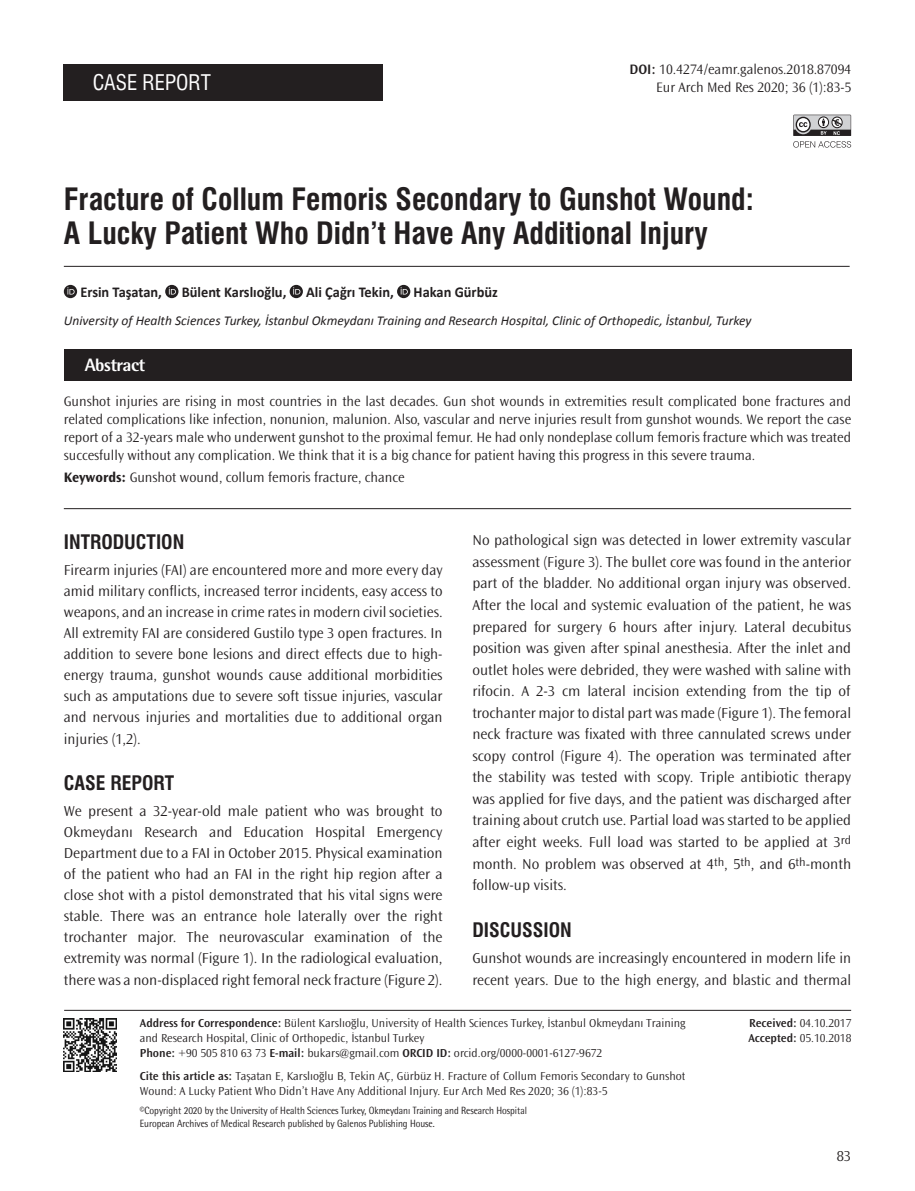
<style>
.page{position:relative;width:915px;height:1191px;background:#fff}
.page>*{position:absolute;margin:0;border:0;box-sizing:border-box;transform-origin:0 0}
.BASLIK{font:30px/34.5px "Swiss Condensed Bold Tr";color:#231f20}
.BASLIK-2{font:21px "Swiss Condensed Tr";color:#fff}
.ARA_BASLIK{font:19.5px "Swiss Condensed Bold Tr";color:#231f20}
.t1{font:800 18px "Rotis Semi Sans Std";letter-spacing:-.025em;color:#fff}
.YAZI{font:300 15px/21.6px "Ocean Sans Std";color:#231f20;text-align:justify}
.YAZARLAR{font:700 15px "Calibri";color:#231f20;scale:.96 1}
.OZET{font:300 14.25px/18px "Ocean Sans Std";color:#231f20;text-align:justify}
.SAYFA_NO{font:300 14.25px "Ocean Sans Std";color:#231f20}
.KURUM{font:italic 13.5px "Calibri";color:#231f20}
.YAZI-2{font:300 12px/15px "Ocean Sans Std";color:#231f20}
.CİTE_AS{font:300 12px/15px "Ocean Sans Std";color:#231f20}
.t2{font:10.5px "Rotis Semi Sans Std";letter-spacing:-.005em;color:#231f20;scale:.9 1}
.s1{font-weight:600}
.s2{font-weight:700}
</style>
<div class="page">
<div style="left:64px;top:349px;width:786px;height:31px;background:#231f20"></div>
<svg style="left:64px;top:285px;width:13px;height:13px"></svg>
<svg style="left:67px;top:287px;width:8px;height:7px"></svg>
<svg style="left:165px;top:285px;width:13px;height:13px"></svg>
<svg style="left:169px;top:287px;width:7px;height:7px"></svg>
<svg style="left:289px;top:285px;width:14px;height:13px"></svg>
<svg style="left:293px;top:287px;width:7px;height:7px"></svg>
<svg style="left:397px;top:285px;width:13px;height:13px"></svg>
<svg style="left:400px;top:287px;width:7px;height:7px"></svg>
<hr style="left:64px;top:266px;width:785px;height:1px;background:#231f20">
<hr style="left:64px;top:1010px;width:786px;height:1px;background:#231f20">
<hr style="left:64px;top:508px;width:786px;height:1px;background:#231f20">
<svg style="left:793px;top:115px;width:57px;height:33px"></svg>
<div style="left:64px;top:64px;width:319px;height:37px;background:#231f20"></div>
<img style="left:63px;top:1018px;width:54px;height:54px">
<p class="BASLIK-2" style="left:93px;top:70px;width:120px">CASE REPORT</p>
<p class="OZET" style="left:629px;top:61px;width:223px"><span class="s1">DOI:</span> 10.4274/eamr.galenos.2018.87094</p>
<p class="SAYFA_NO" style="left:656px;top:80px;width:196px">Eur Arch Med Res 2020; 36 (1):83-5</p>
<p class="BASLIK" style="left:64px;top:182px;width:691px">Fracture of Collum Femoris Secondary to Gunshot Wound:<br>A Lucky Patient Who Didn’t Have Any Additional Injury</p>
<p class="YAZARLAR" style="left:80px;top:282px;width:86px">Ersin Taşatan,</p>
<p class="YAZARLAR" style="left:182px;top:282px;width:110px">Bülent Karslıoğlu,</p>
<p class="YAZARLAR" style="left:306px;top:282px;width:93px">Ali Çağrı Tekin,</p>
<p class="YAZARLAR" style="left:413px;top:282px;width:89px">Hakan Gürbüz</p>
<p class="KURUM" style="left:64px;top:312px;width:689px">University of Health Sciences Turkey, İstanbul Okmeydanı Training and Research Hospital, Clinic of Orthopedic, İstanbul, Turkey</p>
<p class="t1" style="left:85px;top:353px;width:62px">Abstract</p>
<p class="OZET" style="left:64px;top:392px;width:788px">Gunshot injuries are rising in most countries in the last decades. Gun shot wounds in extremities result complicated bone fractures and related complications like infection, nonunion, malunion. Also, vascular and nerve injuries result from gunshot wounds. We report the case report of a 32-years male who underwent gunshot to the proximal femur. He had only nondeplase collum femoris fracture which was treated succesfully without any complication. We think that it is a big chance for patient having this progress in this severe trauma.</p>
<p class="OZET" style="left:64px;top:468px;width:342px"><span class="s2">Keywords:</span> Gunshot wound, collum femoris fracture, chance</p>
<p class="ARA_BASLIK" style="left:64px;top:530px;width:122px">INTRODUCTION</p>
<p class="YAZI" style="left:64px;top:559px;width:380px;line-height:21.1px">Firearm injuries (FAI) are encountered more and more every day amid military conflicts, increased terror incidents, easy access to weapons, and an increase in crime rates in modern civil societies.<br>All extremity FAI are considered Gustilo type 3 open fractures. In addition to severe bone lesions and direct effects due to high&shy;energy trauma, gunshot wounds cause additional morbidities such as amputations due to severe soft tissue injuries, vascular and nervous injuries and mortalities due to additional organ injuries (1,2).</p>
<p class="ARA_BASLIK" style="left:64px;top:771px;width:112px">CASE REPORT</p>
<p class="YAZI" style="left:64px;top:800px;width:380px;line-height:21.1px">We present a 32-year-old male patient who was brought to Okmeydanı Research and Education Hospital Emergency Department due to a FAI in October 2015. Physical examination of the patient who had an FAI in the right hip region after a close shot with a pistol demonstrated that his vital signs were stable. There was an entrance hole laterally over the right trochanter major. The neurovascular examination of the extremity was normal (Figure 1). In the radiological evaluation, there was a non-displaced right femoral neck fracture (Figure 2).</p>
<p class="YAZI" style="left:472px;top:530px;width:380px">No pathological sign was detected in lower extremity vascular assessment (Figure 3). The bullet core was found in the anterior part of the bladder. No additional organ injury was observed.<br>After the local and systemic evaluation of the patient, he was prepared for surgery 6 hours after injury. Lateral decubitus position was given after spinal anesthesia. After the inlet and outlet holes were debrided, they were washed with saline with rifocin. A 2-3 cm lateral incision extending from the tip of trochanter major to distal part was made (Figure 1). The femoral neck fracture was fixated with three cannulated screws under scopy control (Figure 4). The operation was terminated after the stability was tested with scopy. Triple antibiotic therapy was applied for five days, and the patient was discharged after training about crutch use. Partial load was started to be applied after eight weeks. Full load was started to be applied at 3<sup>rd </sup>month. No problem was observed at 4<sup>th</sup>, 5<sup>th</sup>, and 6<sup>th</sup>-month follow-up visits.</p>
<p class="ARA_BASLIK" style="left:472px;top:918px;width:101px">DISCUSSION</p>
<p class="YAZI" style="left:472px;top:947px;width:380px">Gunshot wounds are increasingly encountered in modern life in recent years. Due to the high energy, and blastic and thermal</p>
<p class="YAZI-2" style="left:140px;top:1016px;width:547px"><span class="s1">Address for Correspondence:</span> Bülent Karslıoğlu, University of Health Sciences Turkey, İstanbul Okmeydanı Training and Research Hospital, Clinic of Orthopedic, İstanbul Turkey</p>
<p class="YAZI-2" style="left:140px;top:1046px;width:464px"><span class="s1">Phone:</span> +90 505 810 63 73 <span class="s1">E-mail:</span> bukars@gmail.com <span class="s1">ORCID ID:</span> orcid.org/0000-0001-6127-9672</p>
<p class="CİTE_AS" style="left:140px;top:1068px;width:547px"><span class="s1">Cite this article as:</span> Taşatan E, Karslıoğlu B, Tekin AÇ, Gürbüz H. Fracture of Collum Femoris Secondary to Gunshot<br>Wound: A Lucky Patient Who Didn’t Have Any Additional Injury. Eur Arch Med Res 2020; 36 (1):83-5</p>
<p class="t2" style="left:140px;top:1104px;width:431px">©Copyright 2020 by the University of Health Sciences Turkey, Okmeydanı Training and Research Hospital</p>
<p class="t2" style="left:140px;top:1117px;width:329px">European Archives of Medical Research published by Galenos Publishing House.</p>
<p class="YAZI-2" style="left:749px;top:1016px;width:104px"><span class="s1">Received:</span> 04.10.2017</p>
<p class="YAZI-2" style="left:748px;top:1031px;width:105px"><span class="s1">Accepted:</span> 05.10.2018</p>
<p class="YAZI" style="left:836px;top:1145px;width:16px">83</p>
</div>
